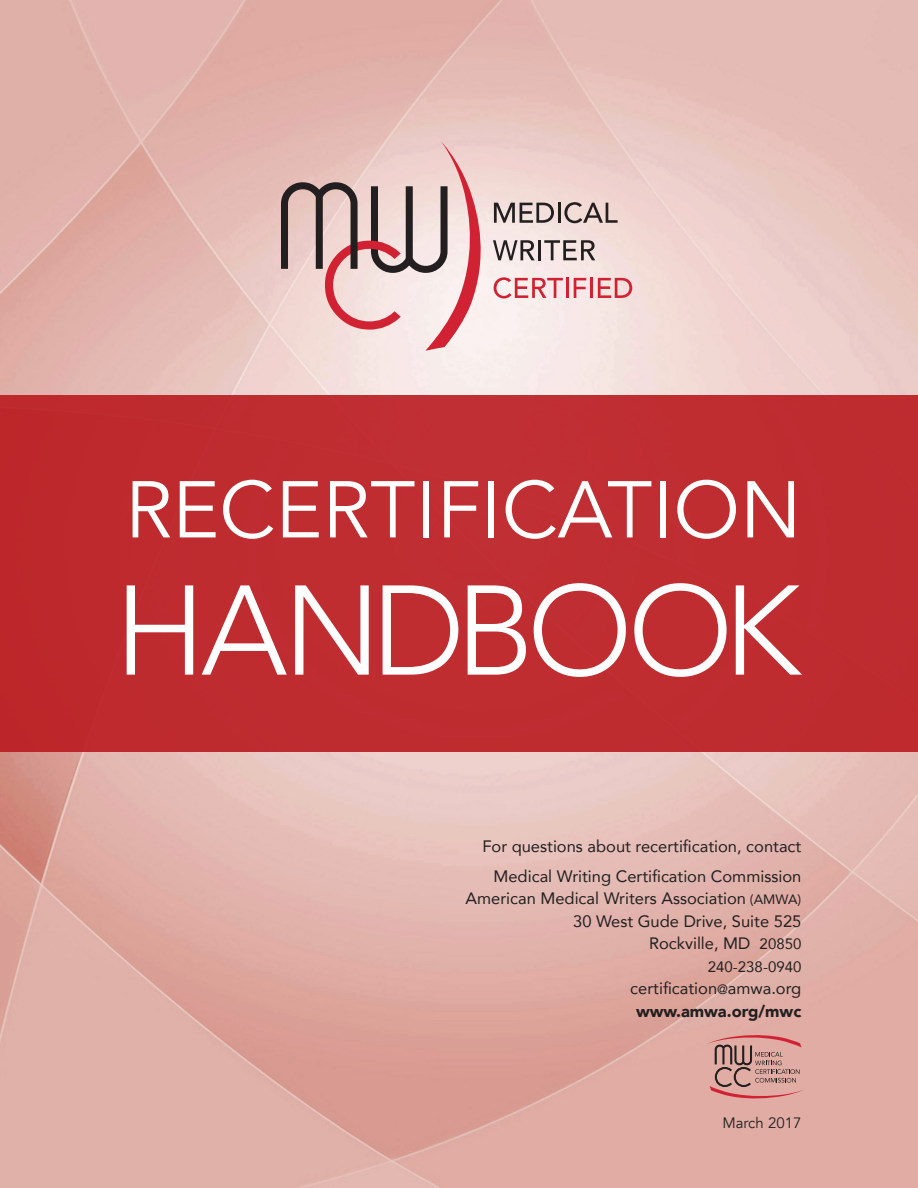
<style>
.page{position:relative;width:918px;height:1188px;background:#fff}
.page>*{position:absolute;margin:0;border:0;box-sizing:border-box;transform-origin:0 0}
.t1{font:300 126px "Avenir";letter-spacing:-.06em;color:#fff}
.t2{font:79.5px "Avenir";color:#fff}
.t3{font:16.5px/22.5px "Avenir";color:#231f20;text-align:right}
.t4{font:15px "Avenir";color:#231f20}
.t5{font:15px "Avenir";color:#231f20}
.s1{font-size:13.5px}
.s2{font-size:15px}
.s3{font-weight:900}
</style>
<div class="page">
<img style="left:1px;top:0;width:917px;height:1188px">
<div style="left:0;top:395px;width:918px;height:356px;background:#bf2c30"></div>
<svg style="left:281px;top:141px;width:351px;height:210px;background:#dec0be"></svg>
<svg style="left:707px;top:1035px;width:98px;height:63px;background:#ca938c"></svg>
<h2 class="t2" style="left:125px;top:463px;width:678px">RECERTIFICATION</h2>
<h1 class="t1" style="left:114px;top:557px;width:688px">HANDBOOK</h1>
<p class="t3" style="left:482px;top:832px;width:320px;line-height:29.2px">For questions about recertification, contact<br>Medical Writing Certification Commission</p>
<p class="t3" style="left:466px;top:887px;width:337px">American Medical Writers Association <span class="s1">(AMWA)<br></span>30 West Gude Drive, Suite 525<br>Rockville, MD <span class="s2">20850</span></p>
<p class="t4" style="left:708px;top:954px;width:95px">240-238-0940</p>
<p class="t3" style="left:630px;top:977px;width:173px;text-align:center">certification<span class="s1">@</span>amwa.org <span class="s3">www.amwa.org/mwc</span></p>
<p class="t5" style="left:722px;top:1114px;width:80px">March 2017</p>
</div>
